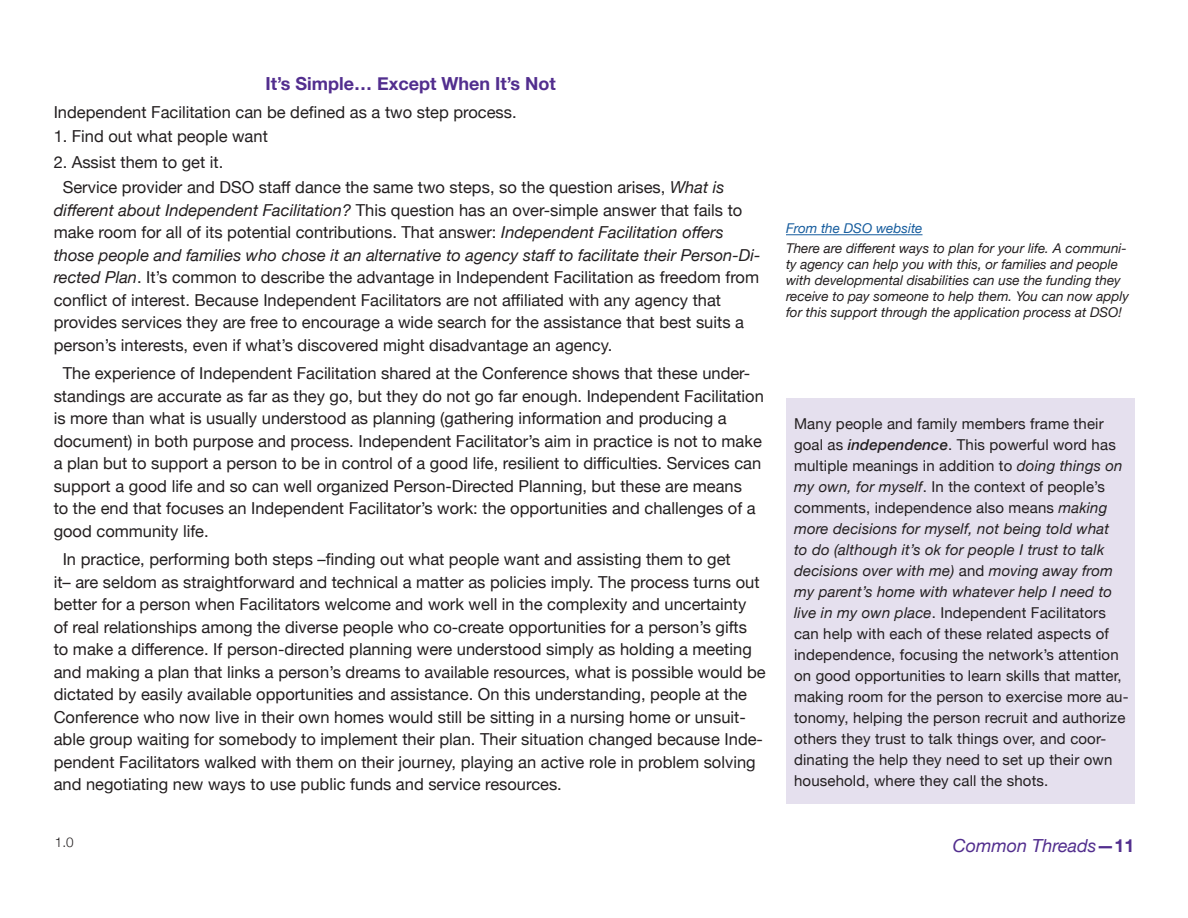
<style>
.page{position:relative;width:1188px;height:918px;background:#fff}
.page>*{position:absolute;margin:0;border:0;box-sizing:border-box;transform-origin:0 0}
.Head{font:700 18px "Helvetica Neue";color:#522e8e}
.t1{font:italic 18px "Helvetica Neue";color:#522e8e}
.Body{font:16.5px/22.5px "Helvetica Neue";color:#231f20}
.First{font:16.5px "Helvetica Neue";color:#231f20}
.Side_text{font:15px/21px "Helvetica Neue";letter-spacing:.01em;color:#231f20}
.Side_quote{font:italic 13.5px/16.2px "Helvetica Neue";color:#231f20}
.Side_quote-2{font:italic 13.5px "Helvetica Neue";color:#175d9e}
.t2{font:300 13.5px "Helvetica Neue";color:#231f20}
.s1{font-style:italic}
.s2{font-weight:500;font-style:italic}
.s3{font-weight:700;font-style:normal}
</style>
<div class="page">
<hr style="left:786px;top:234px;width:137px;height:1px;background:#175d9e">
<div style="left:787px;top:398px;width:348px;height:406px;background:#e5e0ee"></div>
<p class="Head" style="left:266px;top:69px;width:292px">It’s Simple… Except When It’s Not</p>
<p class="First" style="left:54px;top:100px;width:464px">Independent Facilitation can be defined as a two step process.</p>
<p class="Body" style="left:54px;top:126px;width:216px">1. Find out what people want</p>
<p class="Body" style="left:54px;top:151px;width:171px">2. Assist them to get it.</p>
<p class="Body" style="left:54px;top:177px;width:708px;text-indent:9px">Service provider and DSO staff dance the same two steps, so the question arises, <span class="s1">What is different about Independent Facilitation?</span> This question has an over-simple answer that fails to make room for all of its potential contributions. That answer: <span class="s1">Independent Facilitation offers those people and families who chose it an alternative to agency staff to facilitate their Person-Di&shy;rected Plan</span>. It’s common to describe the advantage in Independent Facilitation as freedom from conflict of interest. Because Independent Facilitators are not affiliated with any agency that provides services they are free to encourage a wide search for the assistance that best suits a person’s interests, even if what’s discovered might disadvantage an agency.</p>
<p class="Body" style="left:54px;top:363px;width:712px;text-indent:9px">The experience of Independent Facilitation shared at the Conference shows that these under&shy;standings are accurate as far as they go, but they do not go far enough. Independent Facilitation is more than what is usually understood as planning (gathering information and producing a document) in both purpose and process. Independent Facilitator’s aim in practice is not to make a plan but to support a person to be in control of a good life, resilient to difficulties. Services can support a good life and so can well organized Person-Directed Planning, but these are means<br>to the end that focuses an Independent Facilitator’s work: the opportunities and challenges of a good community life.</p>
<p class="Body" style="left:54px;top:549px;width:714px;text-indent:9px">In practice, performing both steps –finding out what people want and assisting them to get<br>it– are seldom as straightforward and technical a matter as policies imply. The process turns out better for a person when Facilitators welcome and work well in the complexity and uncertainty<br>of real relationships among the diverse people who co-create opportunities for a person’s gifts to make a difference. If person-directed planning were understood simply as holding a meeting and making a plan that links a person’s dreams to available resources, what is possible would be dictated by easily available opportunities and assistance. On this understanding, people at the Conference who now live in their own homes would still be sitting in a nursing home or unsuit&shy;able group waiting for somebody to implement their plan. Their situation changed because Inde&shy;pendent Facilitators walked with them on their journey, playing an active role in problem solving and negotiating new ways to use public funds and service resources.</p>
<p class="t2" style="left:55px;top:832px;width:20px">1.0</p>
<p class="Side_quote-2" style="left:786px;top:219px;width:138px">From the DSO website</p>
<p class="Side_quote" style="left:786px;top:240px;width:345px">There are different ways to plan for your life. A communi&shy;ty agency can help you with this, or families and people with developmental disabilities can use the funding they receive to pay someone to help them. You can now apply for this support through the application process at DSO!</p>
<p class="Side_text" style="left:794px;top:414px;width:336px">Many people and family members frame their goal as <span class="s2">independence</span>. This powerful word has multiple meanings in addition to <span class="s1">doing things on my own, for myself</span>. In the context of people’s comments, independence also means <span class="s1">making more decisions for myself, not being told what<br>to do (although it’s ok for people I trust to talk decisions over with me)</span> and <span class="s1">moving away from my parent’s home with whatever help I need to live in my own place</span>. Independent Facilitators can help with each of these related aspects of independence, focusing the network’s attention on good opportunities to learn skills that matter, making room for the person to exercise more au&shy;tonomy, helping the person recruit and authorize others they trust to talk things over, and coor&shy;dinating the help they need to set up their own household, where they call the shots.</p>
<p class="t1" style="left:953px;top:832px;width:183px">Common Threads<span class="s3">—11</span></p>
</div>
